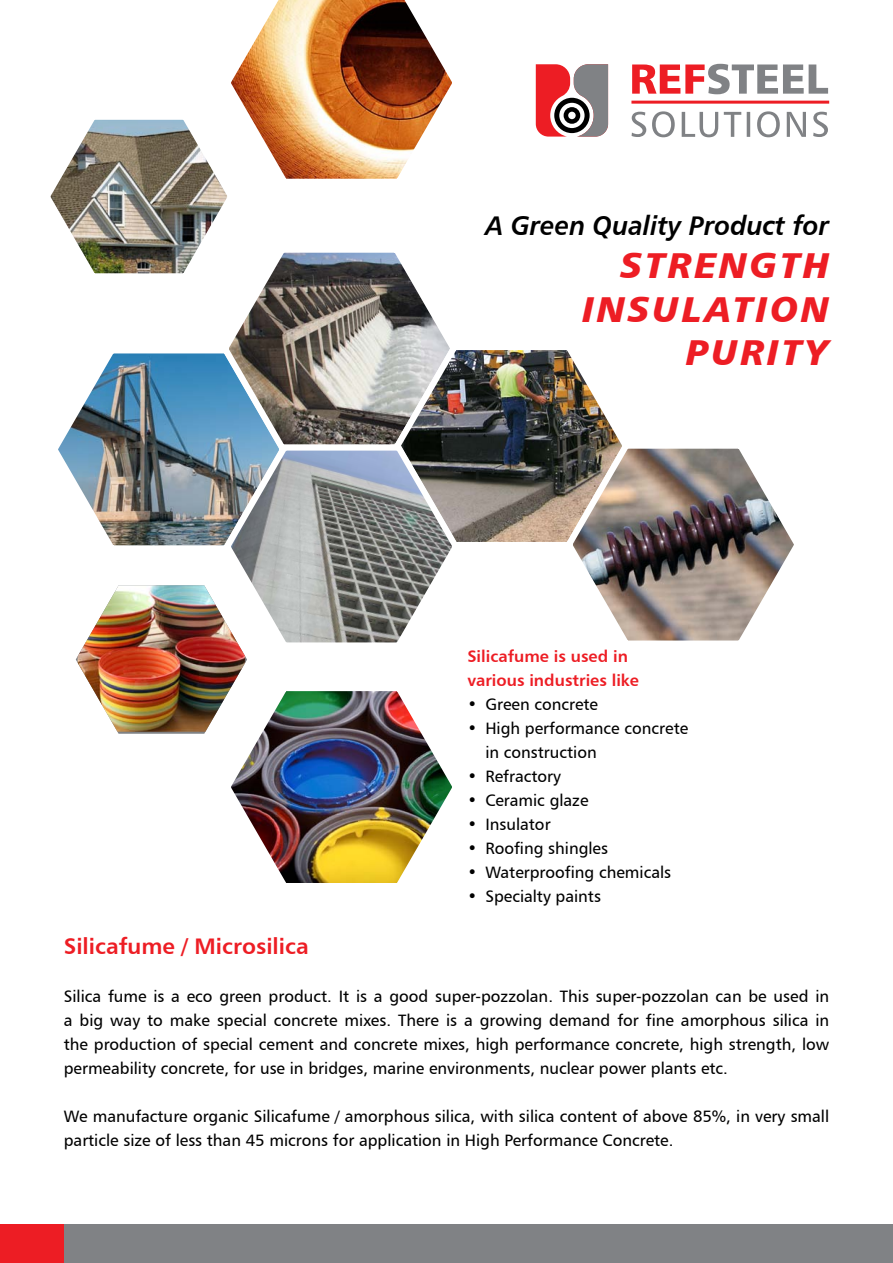
<style>
.page{position:relative;width:893px;height:1263px;background:#fff}
.page>*{position:absolute;margin:0;border:0;box-sizing:border-box;transform-origin:0 0}
.t1{font:36px/43.2px "Humanist 777 BT Black Italic B";letter-spacing:.075em;color:#ed1d24;text-align:right}
.t2{font:27px "Humanist 777 BT Bold Italic B";color:#000;scale:.95 1}
.t3{font:22.5px "Humanist 777 BT Bold B";color:#ed1d24}
.t4{font:16.5px/24px "Humanist 777 BT Roman B";color:#000}
.t5{font:16.5px/24px "Humanist 777 BT Bold B";color:#ed1d24}
</style>
<div class="page">
<div style="left:0;top:1225px;width:893px;height:38px;background:#808285"></div>
<div style="left:0;top:1225px;width:64px;height:38px;background:#ed1d24"></div>
<img style="left:58px;top:353px;width:160px;height:128px">
<svg style="left:218px;top:280px;width:227px;height:168px;background:#898a88"></svg>
<img style="left:390px;top:339px;width:227px;height:203px">
<img style="left:562px;top:437px;width:232px;height:204px">
<img style="left:76px;top:448px;width:171px;height:286px">
<svg style="left:220px;top:439px;width:243px;height:212px"></svg>
<svg style="left:632px;top:111px;width:196px;height:26px"></svg>
<svg style="left:632px;top:64px;width:196px;height:30px"></svg>
<hr style="left:631px;top:101px;width:198px;height:3px;background:#ed1d24">
<svg style="left:536px;top:64px;width:72px;height:73px"></svg>
<div style="left:554px;top:98px;width:36px;height:35px;background:#000;border-radius:50%"></div>
<svg style="left:559px;top:103px;width:26px;height:25px"></svg>
<svg style="left:564px;top:107px;width:16px;height:17px"></svg>
<div style="left:568px;top:112px;width:8px;height:7px;background:#fff;border-radius:50%"></div>
<img style="left:50px;top:119px;width:361px;height:161px">
<svg style="left:220px;top:0;width:232px;height:188px"></svg>
<img style="left:220px;top:680px;width:232px;height:203px">
<h2 class="t2" style="left:485px;top:208px;width:364px">A Green Quality Product for</h2>
<h1 class="t1" style="left:582px;top:243px;width:248px">STRENGTH<br>INSULATION<br>PURITY</h1>
<p class="t5" style="left:467px;top:644px;width:173px">Silicafume is used in various industries like</p>
<p class="t4" style="left:467px;top:692px;width:132px">• Green concrete</p>
<p class="t4" style="left:485px;top:716px;width:204px;text-indent:-18px">• High performance concrete in construction</p>
<p class="t4" style="left:467px;top:764px;width:95px">• Refractory</p>
<p class="t4" style="left:467px;top:788px;width:123px">• Ceramic glaze</p>
<p class="t4" style="left:467px;top:812px;width:85px">• Insulator</p>
<p class="t4" style="left:467px;top:836px;width:142px">• Roofing shingles</p>
<p class="t4" style="left:467px;top:860px;width:205px">• Waterproofing chemicals</p>
<p class="t4" style="left:467px;top:884px;width:135px">• Specialty paints</p>
<h3 class="t3" style="left:64px;top:932px;width:247px">Silicafume / Microsilica</h3>
<p class="t4" style="left:64px;top:984px;width:767px;text-align:justify">Silica fume is a eco green product. It is a good super-pozzolan. This super-pozzolan can be used in a big way to make special concrete mixes. There is a growing demand for fine amorphous silica in the production of special cement and concrete mixes, high performance concrete, high strength, low permeability concrete, for use in bridges, marine environments, nuclear power plants etc.</p>
<p class="t4" style="left:64px;top:1104px;width:767px">We manufacture organic Silicafume / amorphous silica, with silica content of above 85%, in very small particle size of less than 45 microns for application in High Performance Concrete.</p>
</div>
